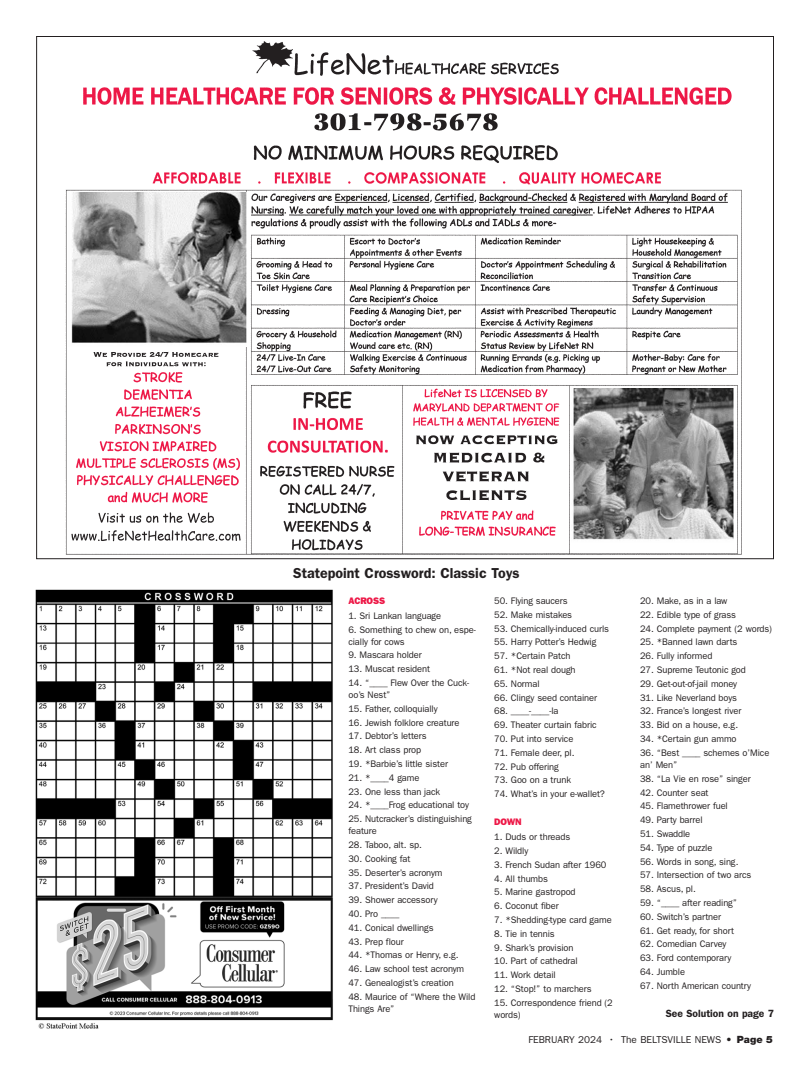
<style>
.page{position:relative;width:810px;height:1080px;background:#fff}
.page>*{position:absolute;margin:0;border:0;box-sizing:border-box;transform-origin:0 0}
.t1{font:600 14.5px "ITC Franklin Gothic Std";color:#231f20}
.t2{font:600 10.5px "ITC Franklin Gothic Std";color:#231f20}
.t3{font:10px "ITC Franklin Gothic Std";color:#231f20}
.t4{font:9.5px/12px "ITC Franklin Gothic Std";letter-spacing:-.01em;color:#231f20}
.t5{font:9.5px "ITC Franklin Gothic Std Hvy";letter-spacing:-.01em;color:#ed1847}
.s1{font-family:"Helvetica Neue LT Std";font-weight:300;font-stretch:condensed}
.s2{font-family:"Helvetica Neue LT Std";font-weight:900}
</style>
<div class="page">
<img style="left:65px;top:41px;width:677px;height:514px">
<img style="left:65px;top:85px;width:677px;height:22px">
<img style="left:65px;top:168px;width:677px;height:18px">
<img style="left:74px;top:370px;width:165px;height:134px">
<img style="left:263px;top:415px;width:137px;height:48px">
<img style="left:409px;top:388px;width:155px;height:40px">
<img style="left:413px;top:505px;width:148px;height:35px">
<img style="left:68px;top:192px;width:178px;height:155px">
<img style="left:572px;top:388px;width:161px;height:155px">
<img style="left:35px;top:589px;width:298px;height:440px">
<h1 class="t1" style="left:293px;top:564px;width:228px">Statepoint Crossword: Classic Toys</h1>
<p class="t5" style="left:348px;top:595px;width:38px">ACROSS</p>
<p class="t4" style="left:348px;top:610px;width:94px">1. Sri Lankan language</p>
<p class="t4" style="left:348px;top:623px;width:129px">6. Something to chew on, espe&shy;cially for cows</p>
<p class="t4" style="left:348px;top:649px;width:75px">9. Mascara holder</p>
<p class="t4" style="left:348px;top:663px;width:83px">13. Muscat resident</p>
<p class="t4" style="left:348px;top:677px;width:122px">14. “____ Flew Over the Cuck&shy;oo’s Nest”</p>
<p class="t4" style="left:348px;top:703px;width:91px">15. Father, colloquially</p>
<p class="t4" style="left:348px;top:716px;width:113px">16. Jewish folklore creature</p>
<p class="t4" style="left:348px;top:730px;width:80px">17. Debtor’s letters</p>
<p class="t4" style="left:348px;top:744px;width:74px">18. Art class prop</p>
<p class="t4" style="left:348px;top:758px;width:101px">19. *Barbie’s little sister</p>
<p class="t4" style="left:348px;top:772px;width:72px">21. *____4 game</p>
<p class="t4" style="left:348px;top:785px;width:93px">23. One less than jack</p>
<p class="t4" style="left:348px;top:799px;width:122px">24. *____Frog educational toy</p>
<p class="t4" style="left:348px;top:813px;width:125px">25. Nutcracker’s distinguishing feature</p>
<p class="t4" style="left:348px;top:839px;width:75px">28. Taboo, alt. sp.</p>
<p class="t4" style="left:348px;top:853px;width:64px">30. Cooking fat</p>
<p class="t4" style="left:348px;top:866px;width:95px">35. Deserter’s acronym</p>
<p class="t4" style="left:348px;top:880px;width:87px">37. President’s David</p>
<p class="t4" style="left:348px;top:894px;width:91px">39. Shower accessory</p>
<p class="t4" style="left:348px;top:908px;width:52px">40. Pro ____</p>
<p class="t4" style="left:348px;top:922px;width:87px">41. Conical dwellings</p>
<p class="t4" style="left:348px;top:935px;width:57px">43. Prep flour</p>
<p class="t4" style="left:348px;top:949px;width:112px">44. *Thomas or Henry, e.g.</p>
<p class="t4" style="left:348px;top:963px;width:117px">46. Law school test acronym</p>
<p class="t4" style="left:348px;top:977px;width:107px">47. Genealogist’s creation</p>
<p class="t4" style="left:348px;top:991px;width:128px">48. Maurice of “Where the Wild<br>Things Are”</p>
<p class="t4" style="left:494px;top:595px;width:75px">50. Flying saucers</p>
<p class="t4" style="left:494px;top:609px;width:79px">52. Make mistakes</p>
<p class="t4" style="left:494px;top:622px;width:116px">53. Chemically-induced curls</p>
<p class="t4" style="left:494px;top:636px;width:104px">55. Harry Potter’s Hedwig</p>
<p class="t4" style="left:494px;top:650px;width:78px">57. *Certain Patch</p>
<p class="t4" style="left:494px;top:664px;width:83px">61. *Not real dough</p>
<p class="t4" style="left:494px;top:678px;width:47px">65. Normal</p>
<p class="t4" style="left:494px;top:691px;width:104px">66. Clingy seed container</p>
<p class="t4" style="left:494px;top:705px;width:66px">68. ____-____-la</p>
<p class="t4" style="left:494px;top:719px;width:104px">69. Theater curtain fabric</p>
<p class="t4" style="left:494px;top:733px;width:81px">70. Put into service</p>
<p class="t4" style="left:494px;top:747px;width:82px">71. Female deer, pl.</p>
<p class="t4" style="left:494px;top:760px;width:66px">72. Pub offering</p>
<p class="t4" style="left:494px;top:774px;width:78px">73. Goo on a trunk</p>
<p class="t4" style="left:494px;top:788px;width:112px">74. What’s in your e-wallet?</p>
<p class="t5" style="left:494px;top:816px;width:29px">DOWN</p>
<p class="t4" style="left:494px;top:831px;width:77px">1. Duds or threads</p>
<p class="t4" style="left:494px;top:845px;width:35px">2. Wildly</p>
<p class="t4" style="left:494px;top:859px;width:114px">3. French Sudan after 1960</p>
<p class="t4" style="left:494px;top:872px;width:55px">4. All thumbs</p>
<p class="t4" style="left:494px;top:886px;width:83px">5. Marine gastropod</p>
<p class="t4" style="left:494px;top:900px;width:66px">6. Coconut fiber</p>
<p class="t4" style="left:494px;top:914px;width:119px">7. *Shedding-type card game</p>
<p class="t4" style="left:494px;top:928px;width:62px">8. Tie in tennis</p>
<p class="t4" style="left:494px;top:941px;width:81px">9. Shark’s provision</p>
<p class="t4" style="left:494px;top:955px;width:85px">10. Part of cathedral</p>
<p class="t4" style="left:494px;top:969px;width:63px">11. Work detail</p>
<p class="t4" style="left:494px;top:983px;width:99px">12. “Stop!” to marchers</p>
<p class="t4" style="left:494px;top:997px;width:120px">15. Correspondence friend (2 words)</p>
<p class="t4" style="left:640px;top:595px;width:89px">20. Make, as in a law</p>
<p class="t4" style="left:640px;top:609px;width:97px">22. Edible type of grass</p>
<p class="t4" style="left:640px;top:623px;width:133px">24. Complete payment (2 words)</p>
<p class="t4" style="left:640px;top:636px;width:99px">25. *Banned lawn darts</p>
<p class="t4" style="left:640px;top:650px;width:74px">26. Fully informed</p>
<p class="t4" style="left:640px;top:664px;width:107px">27. Supreme Teutonic god</p>
<p class="t4" style="left:640px;top:678px;width:99px">29. Get-out-of-jail money</p>
<p class="t4" style="left:640px;top:692px;width:98px">31. Like Neverland boys</p>
<p class="t4" style="left:640px;top:705px;width:103px">32. France’s longest river</p>
<p class="t4" style="left:640px;top:719px;width:99px">33. Bid on a house, e.g.</p>
<p class="t4" style="left:640px;top:733px;width:98px">34. *Certain gun ammo</p>
<p class="t4" style="left:640px;top:747px;width:131px">36. “Best ____ schemes o’Mice an’ Men”</p>
<p class="t4" style="left:640px;top:773px;width:112px">38. “La Vie en rose” singer</p>
<p class="t4" style="left:640px;top:786px;width:70px">42. Counter seat</p>
<p class="t4" style="left:640px;top:800px;width:89px">45. Flamethrower fuel</p>
<p class="t4" style="left:640px;top:814px;width:64px">49. Party barrel</p>
<p class="t4" style="left:640px;top:828px;width:52px">51. Swaddle</p>
<p class="t4" style="left:640px;top:842px;width:74px">54. Type of puzzle</p>
<p class="t4" style="left:640px;top:855px;width:100px">56. Words in song, sing.</p>
<p class="t4" style="left:640px;top:869px;width:113px">57. Intersection of two arcs</p>
<p class="t4" style="left:640px;top:883px;width:57px">58. Ascus, pl.</p>
<p class="t4" style="left:640px;top:897px;width:99px">59. “____ after reading”</p>
<p class="t4" style="left:640px;top:911px;width:82px">60. Switch’s partner</p>
<p class="t4" style="left:640px;top:924px;width:95px">61. Get ready, for short</p>
<p class="t4" style="left:640px;top:938px;width:88px">62. Comedian Carvey</p>
<p class="t4" style="left:640px;top:952px;width:93px">63. Ford contemporary</p>
<p class="t4" style="left:640px;top:966px;width:46px">64. Jumble</p>
<p class="t4" style="left:640px;top:980px;width:112px">67. North American country</p>
<p class="t2" style="left:666px;top:1007px;width:110px">See Solution on page 7</p>
<p class="t3" style="left:528px;top:1034px;width:246px">FEBRUARY 2024 • The BELTSVILLE NEWS <span class="s1">•</span> <span class="s2">Page 5</span></p>
</div>
